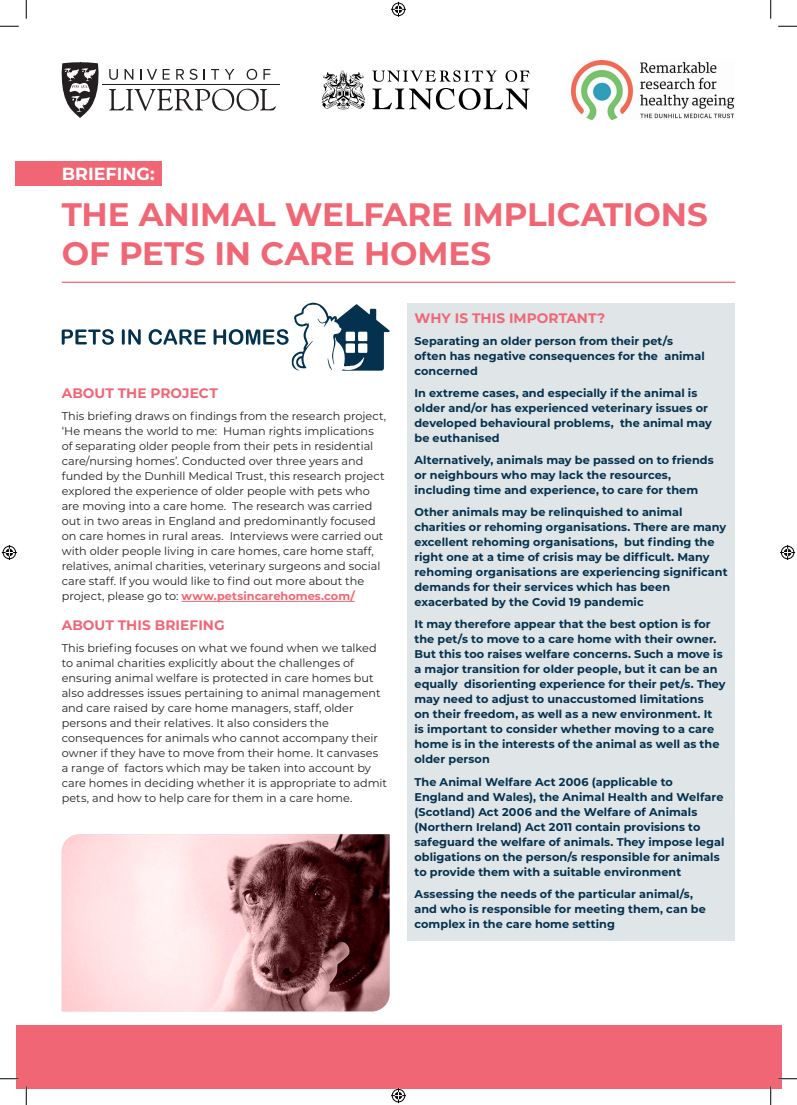
<style>
.page{position:relative;width:797px;height:1105px;background:#fff}
.page>*{position:absolute;margin:0;border:0;box-sizing:border-box;transform-origin:0 0}
.t1{font:700 32.5px/39px "Montserrat";letter-spacing:-.005em;color:#f16675}
.t2{font:700 17.5px "Montserrat";color:#fff}
.t3{font:700 13.75px "Montserrat";letter-spacing:.005em;color:#f16675}
.t4{font:700 11.25px/15px "Montserrat";letter-spacing:.005em;color:#04314e}
.t5{font:11.25px/15px "Montserrat";color:#231f20}
.s1{font-weight:700;color:#f16675}
</style>
<div class="page">
<div style="left:16px;top:161px;width:146px;height:25px;background:#f16675"></div>
<svg style="left:149px;top:329px;width:57px;height:16px"></svg>
<svg style="left:62px;top:329px;width:52px;height:16px"></svg>
<svg style="left:122px;top:329px;width:19px;height:16px"></svg>
<svg style="left:213px;top:302px;width:177px;height:69px"></svg>
<div style="left:16px;top:1025px;width:765px;height:64px;background:#f16675"></div>
<svg style="left:62px;top:62px;width:37px;height:56px"></svg>
<hr style="left:102px;top:84px;width:178px;height:1px;background:#231f20">
<svg style="left:163px;top:69px;width:7px;height:11px"></svg>
<svg style="left:147px;top:69px;width:10px;height:11px"></svg>
<svg style="left:125px;top:69px;width:8px;height:11px"></svg>
<svg style="left:109px;top:69px;width:9px;height:11px"></svg>
<svg style="left:263px;top:69px;width:7px;height:11px"></svg>
<svg style="left:225px;top:69px;width:9px;height:11px"></svg>
<svg style="left:211px;top:69px;width:8px;height:11px"></svg>
<svg style="left:247px;top:69px;width:10px;height:11px"></svg>
<svg style="left:203px;top:69px;width:2px;height:11px"></svg>
<svg style="left:176px;top:69px;width:21px;height:11px"></svg>
<svg style="left:109px;top:88px;width:167px;height:23px"></svg>
<img style="left:571px;top:60px;width:163px;height:60px">
<svg style="left:321px;top:71px;width:44px;height:38px"></svg>
<svg style="left:372px;top:70px;width:124px;height:12px"></svg>
<svg style="left:505px;top:70px;width:24px;height:12px"></svg>
<svg style="left:372px;top:88px;width:157px;height:22px"></svg>
<hr style="left:182px;top:601px;width:173px;height:1px;background:#f16675">
<div style="left:407px;top:303px;width:328px;height:637px;background:#e0e6e8"></div>
<hr style="left:62px;top:282px;width:673px;height:1px;background:#f16675">
<img style="left:62px;top:834px;width:327px;height:177px">
<svg style="left:0;top:25px;width:19px;height:2px"></svg>
<svg style="left:778px;top:25px;width:19px;height:2px"></svg>
<svg style="left:0;top:1078px;width:19px;height:1px"></svg>
<svg style="left:778px;top:1078px;width:19px;height:1px"></svg>
<svg style="left:25px;top:0;width:2px;height:19px"></svg>
<svg style="left:25px;top:1086px;width:2px;height:19px"></svg>
<svg style="left:770px;top:0;width:1px;height:19px"></svg>
<svg style="left:770px;top:1086px;width:1px;height:19px"></svg>
<svg style="left:391px;top:2px;width:15px;height:15px"></svg>
<svg style="left:391px;top:1088px;width:15px;height:15px"></svg>
<svg style="left:2px;top:545px;width:15px;height:15px"></svg>
<svg style="left:780px;top:545px;width:15px;height:15px"></svg>
<h2 class="t2" style="left:62px;top:161px;width:95px">BRIEFING:</h2>
<h1 class="t1" style="left:62px;top:193px;width:647px">THE ANIMAL WELFARE IMPLICATIONS<br>OF PETS IN CARE HOMES</h1>
<p class="t3" style="left:62px;top:383px;width:158px">ABOUT THE PROJECT</p>
<p class="t5" style="left:62px;top:408px;width:326px">This briefing draws on findings from the research project, ‘He means the world to me: Human rights implications of separating older people from their pets in residential care/nursing homes’. Conducted over three years and funded by the Dunhill Medical Trust, this research project explored the experience of older people with pets who are moving into a care home. The research was carried out in two areas in England and predominantly focused on care homes in rural areas. Interviews were carried out with older people living in care homes, care home staff, relatives, animal charities, veterinary surgeons and social care staff. If you would like to find out more about the project, please go to: <span class="s1">www.petsincarehomes.com/</span></p>
<p class="t3" style="left:62px;top:615px;width:164px">ABOUT THIS BRIEFING</p>
<p class="t5" style="left:62px;top:640px;width:327px">This briefing focuses on what we found when we talked to animal charities explicitly about the challenges of ensuring animal welfare is protected in care homes but also addresses issues pertaining to animal management and care raised by care home managers, staff, older persons and their relatives. It also considers the consequences for animals who cannot accompany their owner if they have to move from their home. It canvases a range of factors which may be taken into account by care homes in deciding whether it is appropriate to admit pets, and how to help care for them in a care home.</p>
<p class="t3" style="left:414px;top:308px;width:192px">WHY IS THIS IMPORTANT?</p>
<p class="t4" style="left:414px;top:333px;width:292px">Separating an older person from their pet/s often has negative consequences for the animal concerned</p>
<p class="t4" style="left:414px;top:385px;width:299px">In extreme cases, and especially if the animal is older and/or has experienced veterinary issues or developed behavioural problems, the animal may be euthanised</p>
<p class="t4" style="left:414px;top:452px;width:301px">Alternatively, animals may be passed on to friends or neighbours who may lack the resources, including time and experience, to care for them</p>
<p class="t4" style="left:414px;top:504px;width:314px">Other animals may be relinquished to animal charities or rehoming organisations. There are many excellent rehoming organisations, but finding the right one at a time of crisis may be difficult. Many rehoming organisations are experiencing significant demands for their services which has been exacerbated by the Covid 19 pandemic</p>
<p class="t4" style="left:414px;top:616px;width:313px">It may therefore appear that the best option is for the pet/s to move to a care home with their owner.<br>But this too raises welfare concerns. Such a move is a major transition for older people, but it can be an equally disorienting experience for their pet/s. They may need to adjust to unaccustomed limitations<br>on their freedom, as well as a new environment. It<br>is important to consider whether moving to a care home is in the interests of the animal as well as the older person</p>
<p class="t4" style="left:414px;top:773px;width:312px">The Animal Welfare Act 2006 (applicable to England and Wales), the Animal Health and Welfare (Scotland) Act 2006 and the Welfare of Animals (Northern Ireland) Act 2011 contain provisions to safeguard the welfare of animals. They impose legal obligations on the person/s responsible for animals to provide them with a suitable environment</p>
<p class="t4" style="left:414px;top:885px;width:293px">Assessing the needs of the particular animal/s, and who is responsible for meeting them, can be complex in the care home setting</p>
</div>
